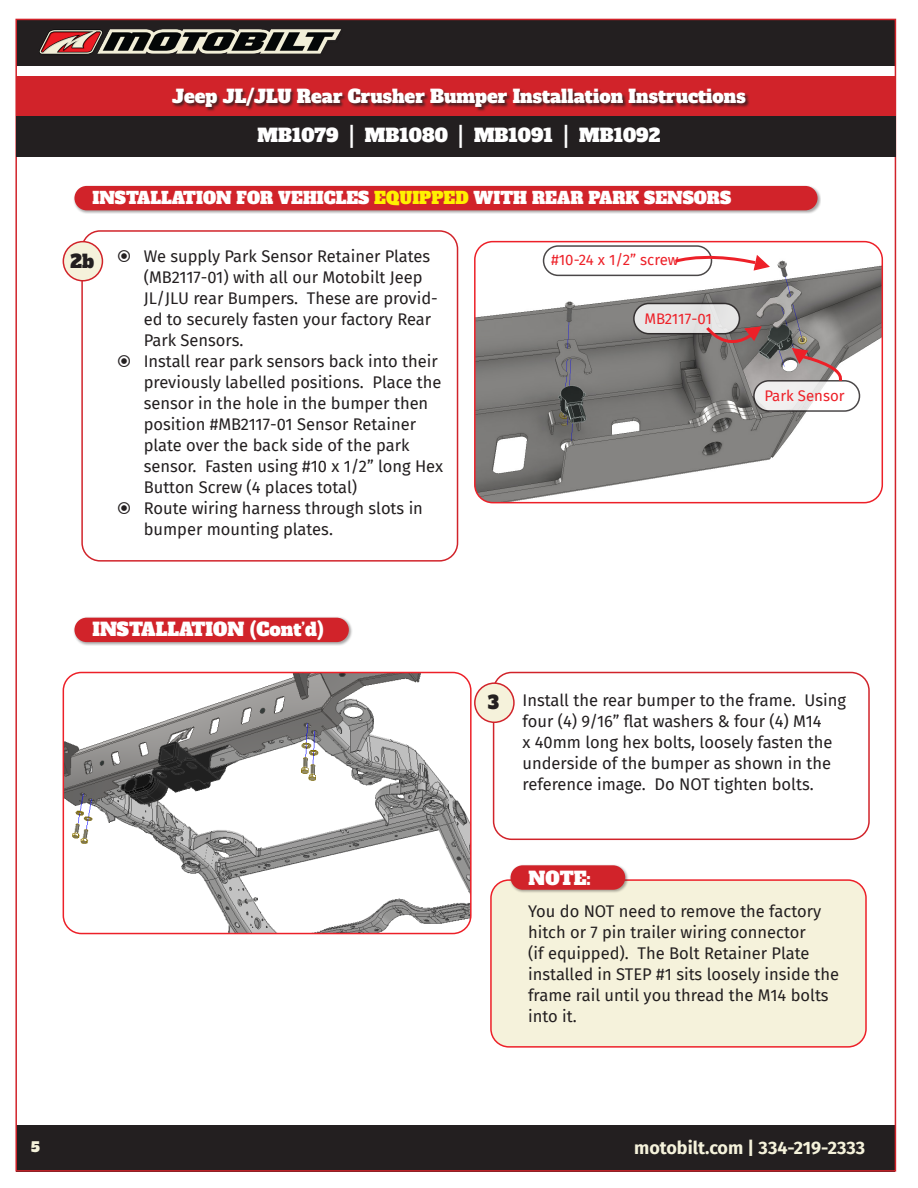
<style>
.page{position:relative;width:918px;height:1188px;background:#fff}
.page>*{position:absolute;margin:0;border:0;box-sizing:border-box;transform-origin:0 0}
.t1{font:18px "Alfa Slab One";color:#fff}
.t2{font:700 18px "Fira Sans";color:#f5f2db}
.t3{font:18px "Alfa Slab One";color:#231f20}
.t4{font:16.5px/21px "Fira Sans";color:#231f20}
.t5{font:16.5px "Alfa Slab One";color:#fff}
.t6{font:15px "Fira Sans";color:#ed2028}
.t7{font:13.5px "Alfa Slab One";color:#f5f2db}
.s1{color:#fff101}
</style>
<div class="page">
<div style="left:16px;top:19px;width:880px;height:47px;background:#231f20"></div>
<div style="left:16px;top:1125px;width:879px;height:46px;background:#231f20"></div>
<img style="left:40px;top:29px;width:301px;height:25px">
<div style="left:16px;top:76px;width:880px;height:40px;background:#d1232a"></div>
<div style="left:172px;top:88px;width:578px;height:23px;background:#231f20;opacity:.75"></div>
<div style="left:16px;top:116px;width:880px;height:41px;background:#231f20"></div>
<div style="left:81px;top:230px;width:377px;height:332px;border:2px solid #d1232a;border-radius:18px"></div>
<div style="left:493px;top:672px;width:377px;height:168px;border:2px solid #d1232a;border-radius:18px"></div>
<div style="left:475px;top:683px;width:39px;height:39px;background:#f5f2db;border-radius:50%"></div>
<div style="left:474px;top:682px;width:41px;height:41px;border:2px solid #d1232a;border-radius:50%"></div>
<img style="left:475px;top:242px;width:407px;height:261px">
<div style="left:474px;top:241px;width:409px;height:262px;border:2px solid #ed2028;border-radius:18px"></div>
<img style="left:63px;top:673px;width:406px;height:261px">
<div style="left:63px;top:672px;width:409px;height:262px;border:2px solid #ed2028;border-radius:18px"></div>
<div style="left:544px;top:246px;width:167px;height:29px;background:#fff;border-radius:15px"></div>
<div style="left:543px;top:245px;width:169px;height:31px;border:2px solid #231f20;border-radius:15px"></div>
<svg style="left:675px;top:252px;width:96px;height:20px"></svg>
<div style="left:634px;top:303px;width:105px;height:31px;background:#e7e7e6;border-radius:15px"></div>
<div style="left:633px;top:303px;width:107px;height:31px;border:2px solid #231f20;border-radius:15px"></div>
<svg style="left:704px;top:325px;width:59px;height:29px;background:#90706f"></svg>
<svg style="left:754px;top:381px;width:106px;height:30px;fill:#f1f0f0"></svg>
<div style="left:753px;top:380px;width:107px;height:32px;border:2px solid #231f20;border-radius:15px"></div>
<svg style="left:791px;top:347px;width:54px;height:38px;background:#af9393"></svg>
<div style="left:73px;top:185px;width:748px;height:29px;background:#231f20;opacity:.4"></div>
<div style="left:74px;top:186px;width:744px;height:24px;background:#d1232a;border-radius:12px"></div>
<div style="left:73px;top:617px;width:280px;height:29px;background:#231f20;opacity:.4"></div>
<div style="left:74px;top:618px;width:275px;height:24px;background:#d1232a;border-radius:12px"></div>
<div style="left:491px;top:880px;width:375px;height:167px;background:#f5f2db;border-radius:18px"></div>
<div style="left:490px;top:879px;width:377px;height:169px;border:2px solid #ed2028;border-radius:18px"></div>
<div style="left:510px;top:864px;width:119px;height:29px;background:#231f20;opacity:.4"></div>
<div style="left:511px;top:865px;width:114px;height:25px;background:#d1232a;border-radius:12px"></div>
<div style="left:63px;top:242px;width:39px;height:39px;background:#f5f2db;border-radius:50%"></div>
<div style="left:63px;top:241px;width:40px;height:41px;border:2px solid #d1232a;border-radius:50%"></div>
<p class="t1" style="left:172px;top:80px;width:575px">Jeep JL/JLU Rear Crusher Bumper Installation Instructions</p>
<p class="t1" style="left:258px;top:119px;width:404px">MB1079 | MB1080 | MB1091 | MB1092</p>
<p class="t5" style="left:92px;top:184px;width:640px">INSTALLATION FOR VEHICLES <span class="s1">EQUIPPED</span> WITH REAR PARK SENSORS</p>
<p class="t3" style="left:70px;top:245px;width:25px">2b</p>
<p class="t4" style="left:144px;top:245px;width:296px">We supply Park Sensor Retainer Plates (MB2117-01) with all our Motobilt Jeep JL/JLU rear Bumpers. These are provid&shy;ed to securely fasten your factory Rear Park Sensors.</p>
<p class="t4" style="left:144px;top:350px;width:301px">Install rear park sensors back into their previously labelled positions. Place the sensor in the hole in the bumper then position #MB2117-01 Sensor Retainer plate over the back side of the park sensor. Fasten using #10 x 1/2” long Hex Button Screw (4 places total)</p>
<p class="t4" style="left:144px;top:497px;width:281px">Route wiring harness through slots in bumper mounting plates.</p>
<p class="t1" style="left:92px;top:614px;width:233px">INSTALLATION (Cont’d)</p>
<p class="t6" style="left:551px;top:249px;width:129px">#10-24 x 1/2” screw</p>
<p class="t6" style="left:644px;top:307px;width:69px">MB2117-01</p>
<p class="t6" style="left:764px;top:384px;width:82px">Park Sensor</p>
<p class="t3" style="left:488px;top:687px;width:13px">3</p>
<p class="t4" style="left:522px;top:689px;width:325px">Install the rear bumper to the frame. Using four (4) 9/16” flat washers &amp; four (4) M14<br>x 40mm long hex bolts, loosely fasten the underside of the bumper as shown in the reference image. Do NOT tighten bolts.</p>
<p class="t1" style="left:529px;top:863px;width:64px">NOTE:</p>
<p class="t4" style="left:528px;top:900px;width:313px">You do NOT need to remove the factory hitch or 7 pin trailer wiring connector<br>(if equipped). The Bolt Retainer Plate installed in STEP #1 sits loosely inside the frame rail until you thread the M14 bolts into it.</p>
<p class="t7" style="left:31px;top:1135px;width:10px">5</p>
<p class="t2" style="left:634px;top:1132px;width:232px">motobilt.com | 334-219-2333</p>
</div>
